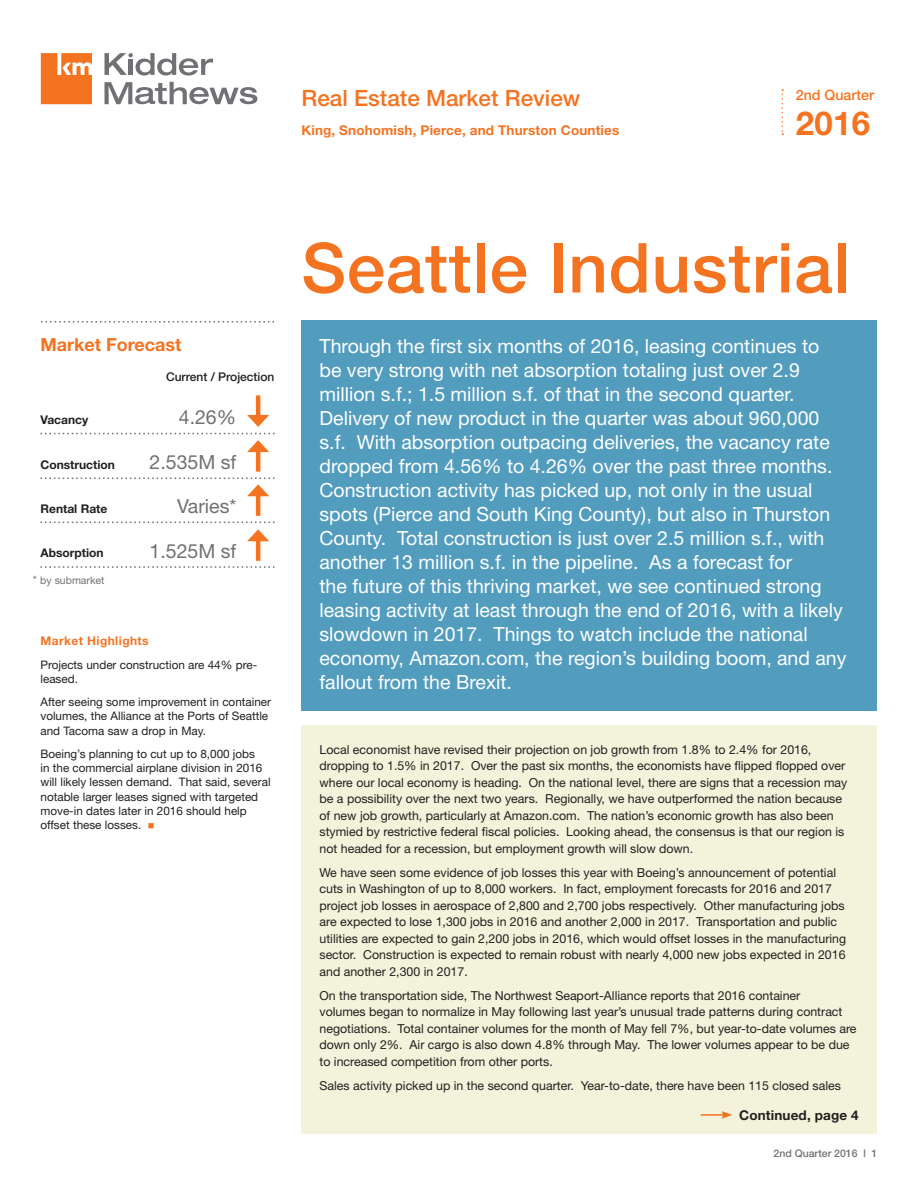
<style>
.page{position:relative;width:918px;height:1188px;background:#fff}
.page>*{position:absolute;margin:0;border:0;box-sizing:border-box;transform-origin:0 0}
.t1{font:500 69px "Helvetica Neue";letter-spacing:.01em;color:#f47321}
.t2{font:700 33px "Helvetica Neue";color:#f47321}
.t3{font:500 22.5px "Helvetica Neue";color:#f47321}
.submarket-inside-tex{font:19.5px/24px "Helvetica Neue";color:#fff}
.t4{font:19.5px "Helvetica Neue";color:#717074}
.t5{font:700 18px "Helvetica Neue";color:#f47321}
.t6{font:500 14.25px "Helvetica Neue";color:#f47321}
.t7{font:700 13.5px "Helvetica Neue";letter-spacing:.01em;color:#f47321}
._9_13_Bod{font:700 13.5px "Helvetica Neue";letter-spacing:.01em;color:#231f20}
.front_page_text{font:12.3px/16.5px "Helvetica Neue";color:#231f20}
.SIDEBAR_CAT{font:700 12px "Helvetica Neue";color:#231f20}
.t8{font:500 12px "Helvetica Neue";color:#231f20}
.Market_Highlights{font:700 12px "Helvetica Neue";letter-spacing:.035em;color:#f47321}
.Market_Highlights-2{font:11.7px/14.2px "Helvetica Neue";color:#231f20}
.t9{font:500 10.5px "Helvetica Neue";color:#717074}
.t10{font:10.5px "Helvetica Neue";color:#717074}
.s1{font-size:11.7px}
.s2{color:#f47321}
</style>
<div class="page">
<div style="left:302px;top:320px;width:576px;height:391px;background:#529cbe"></div>
<svg style="left:41px;top:321px;width:233px;height:2px"></svg>
<svg style="left:40px;top:433px;width:234px;height:1px"></svg>
<svg style="left:40px;top:522px;width:234px;height:1px"></svg>
<svg style="left:40px;top:566px;width:234px;height:2px"></svg>
<hr style="left:256px;top:395px;width:4px;height:24px;background:#f47321">
<svg style="left:247px;top:415px;width:22px;height:12px"></svg>
<div style="left:302px;top:726px;width:576px;height:408px;background:#f2f3da"></div>
<svg style="left:782px;top:89px;width:1px;height:46px"></svg>
<svg style="left:41px;top:53px;width:51px;height:51px;background:#f5833b"></svg>
<svg style="left:104px;top:82px;width:153px;height:22px"></svg>
<svg style="left:104px;top:53px;width:109px;height:23px"></svg>
<hr style="left:701px;top:1114px;width:23px;height:2px;background:#f47321">
<svg style="left:722px;top:1111px;width:10px;height:8px"></svg>
<hr style="left:256px;top:448px;width:4px;height:24px;background:#f47321">
<svg style="left:247px;top:440px;width:22px;height:12px"></svg>
<hr style="left:256px;top:492px;width:4px;height:24px;background:#f47321">
<svg style="left:40px;top:478px;width:234px;height:18px"></svg>
<hr style="left:256px;top:537px;width:4px;height:24px;background:#f47321">
<svg style="left:247px;top:529px;width:22px;height:12px"></svg>
<p class="t3" style="left:302px;top:84px;width:280px">Real Estate Market Review</p>
<p class="t7" style="left:302px;top:122px;width:319px">King, Snohomish, Pierce, and Thurston Counties</p>
<p class="t6" style="left:796px;top:87px;width:80px">2nd Quarter</p>
<p class="t2" style="left:796px;top:103px;width:76px">2016</p>
<p class="t5" style="left:40px;top:333px;width:143px">Market Forecast</p>
<p class="t8" style="left:166px;top:369px;width:110px">Current / Projection</p>
<p class="SIDEBAR_CAT" style="left:40px;top:412px;width:49px">Vacancy</p>
<p class="t4" style="left:179px;top:406px;width:59px">4.26%</p>
<p class="SIDEBAR_CAT" style="left:40px;top:457px;width:76px">Construction</p>
<p class="t4" style="left:150px;top:450px;width:88px">2.535M sf</p>
<p class="SIDEBAR_CAT" style="left:40px;top:501px;width:68px">Rental Rate</p>
<p class="t4" style="left:177px;top:495px;width:61px">Varies*</p>
<p class="SIDEBAR_CAT" style="left:40px;top:546px;width:65px">Absorption</p>
<p class="t4" style="left:150px;top:539px;width:88px">1.525M sf</p>
<p class="t10" style="left:33px;top:574px;width:73px"><span class="s1">*</span> by submarket</p>
<p class="Market_Highlights" style="left:40px;top:634px;width:110px">Market Highlights</p>
<p class="Market_Highlights-2" style="left:40px;top:657px;width:218px">Projects under construction are 44% pre&shy;leased.</p>
<p class="Market_Highlights-2" style="left:40px;top:695px;width:232px">After seeing some improvement in container volumes, the Alliance at the Ports of Seattle and Tacoma saw a drop in May.</p>
<p class="Market_Highlights-2" style="left:40px;top:746px;width:232px">Boeing’s planning to cut up to 8,000 jobs<br>in the commercial airplane division in 2016 will likely lessen demand. That said, several notable larger leases signed with targeted move-in dates later in 2016 should help offset these losses. <span class="s2">■</span></p>
<p class="t1" style="left:301px;top:227px;width:550px">Seattle Industrial</p>
<p class="submarket-inside-tex" style="left:320px;top:334px;width:529px">Through the first six months of 2016, leasing continues to<br>be very strong with net absorption totaling just over 2.9 million s.f.; 1.5 million s.f. of that in the second quarter.<br>Delivery of new product in the quarter was about 960,000 s.f. With absorption outpacing deliveries, the vacancy rate dropped from 4.56% to 4.26% over the past three months.<br>Construction activity has picked up, not only in the usual spots (Pierce and South King County), but also in Thurston County. Total construction is just over 2.5 million s.f., with another 13 million s.f. in the pipeline. As a forecast for<br>the future of this thriving market, we see continued strong leasing activity at least through the end of 2016, with a likely slowdown in 2017. Things to watch include the national economy, Amazon.com, the region’s building boom, and any fallout from the Brexit.</p>
<p class="front_page_text" style="left:320px;top:741px;width:529px">Local economist have revised their projection on job growth from 1.8% to 2.4% for 2016, dropping to 1.5% in 2017. Over the past six months, the economists have flipped flopped over where our local economy is heading. On the national level, there are signs that a recession may be a possibility over the next two years. Regionally, we have outperformed the nation because of new job growth, particularly at Amazon.com. The nation’s economic growth has also been stymied by restrictive federal fiscal policies. Looking ahead, the consensus is that our region is not headed for a recession, but employment growth will slow down.</p>
<p class="front_page_text" style="left:320px;top:864px;width:528px">We have seen some evidence of job losses this year with Boeing’s announcement of potential cuts in Washington of up to 8,000 workers. In fact, employment forecasts for 2016 and 2017 project job losses in aerospace of 2,800 and 2,700 jobs respectively. Other manufacturing jobs are expected to lose 1,300 jobs in 2016 and another 2,000 in 2017. Transportation and public utilities are expected to gain 2,200 jobs in 2016, which would offset losses in the manufacturing sector. Construction is expected to remain robust with nearly 4,000 new jobs expected in 2016 and another 2,300 in 2017.</p>
<p class="front_page_text" style="left:320px;top:987px;width:539px">On the transportation side, The Northwest Seaport-Alliance reports that 2016 container<br>volumes began to normalize in May following last year’s unusual trade patterns during contract negotiations. Total container volumes for the month of May fell 7%, but year-to-date volumes are down only 2%. Air cargo is also down 4.8% through May. The lower volumes appear to be due to increased competition from other ports.</p>
<p class="front_page_text" style="left:320px;top:1077px;width:523px">Sales activity picked up in the second quarter. Year-to-date, there have been 115 closed sales</p>
<p class="_9_13_Bod" style="left:739px;top:1107px;width:121px">Continued, page 4</p>
<p class="t9" style="left:774px;top:1147px;width:105px">2nd Quarter 2016 | 1</p>
</div>
